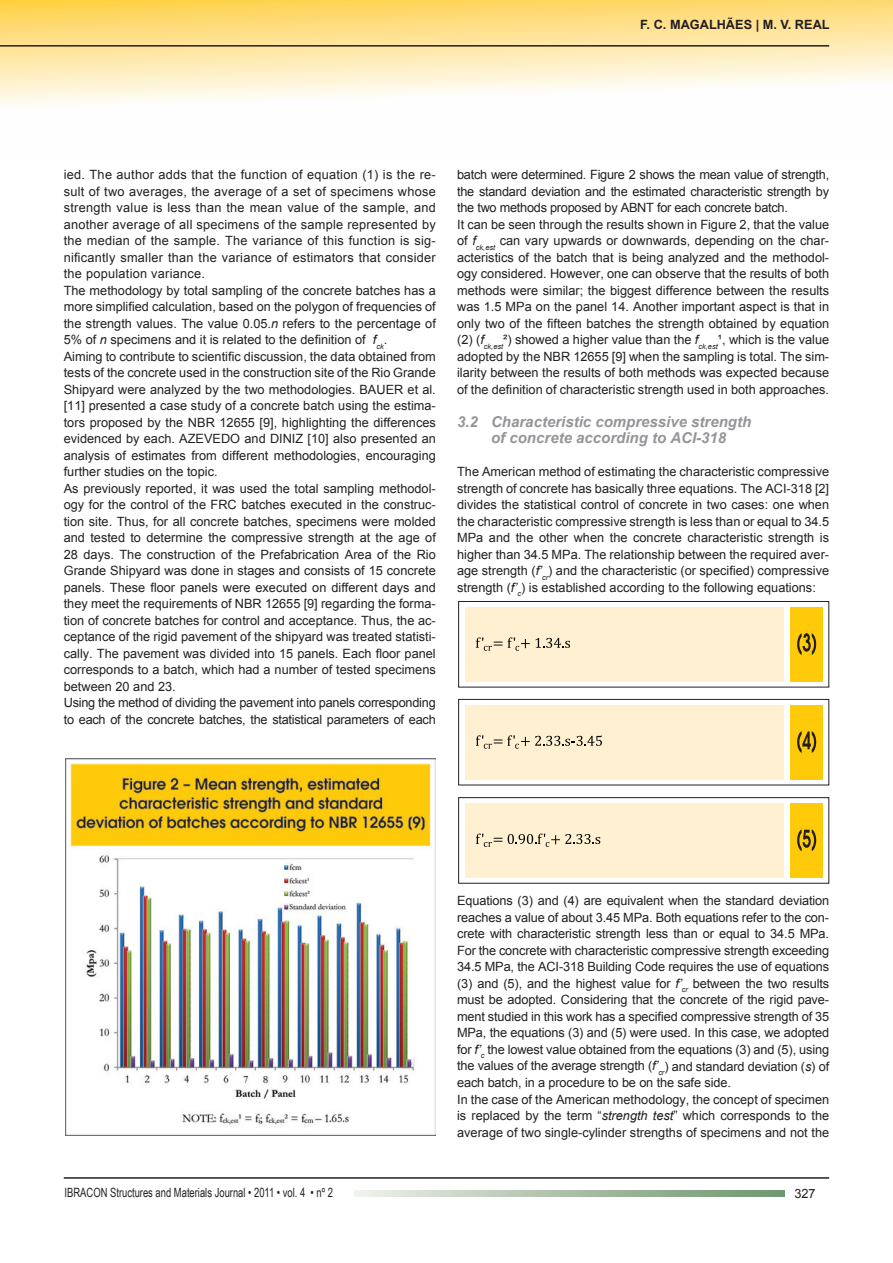
<style>
.page{position:relative;width:893px;height:1263px;background:#fff}
.page>*{position:absolute;margin:0;border:0;box-sizing:border-box;transform-origin:0 0}
.t1{font:italic 700 15px/16.5px "Arial";color:#939598;text-align:center}
.t2{font:12.75px/16.5px "Arial";color:#231f20}
.t3{font:12.75px "Arial Narrow";color:#231f20;scale:.9 1}
.t4{font:700 12.75px "Arial";color:#231f20}
.s1{font-style:italic}
</style>
<div class="page">
<svg style="left:0;top:0;width:893px;height:105px"></svg>
<hr style="left:64px;top:1177px;width:765px;height:2px;background:#231f20">
<hr style="left:0;top:45px;width:829px;height:2px;background:#231f20">
<svg style="left:354px;top:1190px;width:431px;height:6px;background:#acc0aa"></svg>
<div style="left:458px;top:601px;width:371px;height:86px;border:1px solid #231f20"></div>
<div style="left:790px;top:607px;width:32px;height:74px;background:#feca0a"></div>
<div style="left:465px;top:607px;width:318px;height:74px;background:#fef0d0"></div>
<svg style="left:797px;top:633px;width:19px;height:22px"></svg>
<svg style="left:476px;top:637px;width:26px;height:14px"></svg>
<svg style="left:508px;top:637px;width:62px;height:14px"></svg>
<div style="left:458px;top:699px;width:371px;height:86px;border:1px solid #231f20"></div>
<div style="left:790px;top:705px;width:32px;height:74px;background:#feca0a"></div>
<div style="left:465px;top:705px;width:318px;height:74px;background:#fef0d0"></div>
<svg style="left:797px;top:731px;width:19px;height:22px"></svg>
<svg style="left:476px;top:735px;width:126px;height:14px"></svg>
<div style="left:458px;top:797px;width:371px;height:87px;background:#fff;border:1px solid #231f20"></div>
<div style="left:790px;top:803px;width:32px;height:74px;background:#feca0a"></div>
<div style="left:465px;top:803px;width:318px;height:74px;background:#fef0d0"></div>
<svg style="left:797px;top:829px;width:19px;height:22px"></svg>
<svg style="left:476px;top:834px;width:26px;height:13px"></svg>
<svg style="left:508px;top:834px;width:92px;height:13px"></svg>
<img style="left:65px;top:759px;width:371px;height:376px">
<p class="t4" style="left:640px;top:16px;width:191px">F. C. MAGALHÃES | M. V. REAL</p>
<p class="t2" style="left:64px;top:167px;width:374px">ied. The author adds that the function of equation (1) is the re&shy;sult of two averages, the average of a set of specimens whose strength value is less than the mean value of the sample, and another average of all specimens of the sample represented by the median of the sample. The variance of this function is sig&shy;nificantly smaller than the variance of estimators that consider the population variance.<br>The methodology by total sampling of the concrete batches has a more simplified calculation, based on the polygon of frequencies of the strength values. The value 0.05.<span class="s1">n</span> refers to the percentage of 5% of <span class="s1">n</span> specimens and it is related to the definition of <span class="s1">f</span><sub>ck</sub>.<br>Aiming to contribute to scientific discussion, the data obtained from tests of the concrete used in the construction site of the Rio Grande Shipyard were analyzed by the two methodologies. BAUER et al. [11] presented a case study of a concrete batch using the estima&shy;tors proposed by the NBR 12655 [9], highlighting the differences evidenced by each. AZEVEDO and DINIZ [10] also presented an analysis of estimates from different methodologies, encouraging further studies on the topic.<br>As previously reported, it was used the total sampling methodol&shy;ogy for the control of the FRC batches executed in the construc&shy;tion site. Thus, for all concrete batches, specimens were molded and tested to determine the compressive strength at the age of 28 days. The construction of the Prefabrication Area of the Rio Grande Shipyard was done in stages and consists of 15 concrete panels. These floor panels were executed on different days and they meet the requirements of NBR 12655 [9] regarding the forma&shy;tion of concrete batches for control and acceptance. Thus, the ac&shy;ceptance of the rigid pavement of the shipyard was treated statisti&shy;cally. The pavement was divided into 15 panels. Each floor panel corresponds to a batch, which had a number of tested specimens between 20 and 23.<br>Using the method of dividing the pavement into panels corresponding to each of the concrete batches, the statistical parameters of each</p>
<p class="t2" style="left:457px;top:167px;width:374px">batch were determined. Figure 2 shows the mean value of strength, the standard deviation and the estimated characteristic strength by the two methods proposed by ABNT for each concrete batch.<br>It can be seen through the results shown in Figure 2, that the value of <span class="s1">f</span><sub>ck,est</sub> can vary upwards or downwards, depending on the char&shy;acteristics of the batch that is being analyzed and the methodol&shy;ogy considered. However, one can observe that the results of both methods were similar; the biggest difference between the results was 1.5 MPa on the panel 14. Another important aspect is that in only two of the fifteen batches the strength obtained by equation (2) (<span class="s1">f</span><sub>ck,est</sub>²) showed a higher value than the <span class="s1">f</span><sub>ck,est</sub>¹, which is the value adopted by the NBR 12655 [9] when the sampling is total. The sim&shy;ilarity between the results of both methods was expected because of the definition of characteristic strength used in both approaches.</p>
<p class="t1" style="left:457px;top:414px;width:296px">3.2 Characteristic compressive strength of concrete according to ACI-318</p>
<p class="t2" style="left:457px;top:464px;width:374px;text-align:justify">The American method of estimating the characteristic compressive strength of concrete has basically three equations. The ACI-318 [2] divides the statistical control of concrete in two cases: one when the characteristic compressive strength is less than or equal to 34.5<br>MPa and the other when the concrete characteristic strength is higher than 34.5 MPa. The relationship between the required aver&shy;age strength (<span class="s1">f’</span><sub>cr</sub>) and the characteristic (or specified) compressive strength (<span class="s1">f’</span><sub>c</sub>) is established according to the following equations:</p>
<p class="t2" style="left:457px;top:893px;width:374px">Equations (3) and (4) are equivalent when the standard deviation reaches a value of about 3.45 MPa. Both equations refer to the con&shy;crete with characteristic strength less than or equal to 34.5 MPa.<br>For the concrete with characteristic compressive strength exceeding 34.5 MPa, the ACI-318 Building Code requires the use of equations (3) and (5), and the highest value for <span class="s1">f’</span><sub>cr</sub> between the two results must be adopted. Considering that the concrete of the rigid pave&shy;ment studied in this work has a specified compressive strength of 35<br>MPa, the equations (3) and (5) were used. In this case, we adopted for <span class="s1">f’</span><sub>c</sub> the lowest value obtained from the equations (3) and (5), using the values of the average strength (<span class="s1">f’</span><sub>cr</sub>) and standard deviation (<span class="s1">s</span>) of each batch, in a procedure to be on the safe side.<br>In the case of the American methodology, the concept of specimen is replaced by the term “<span class="s1">strength test</span>” which corresponds to the average of two single-cylinder strengths of specimens and not the</p>
<p class="t3" style="left:65px;top:1183px;width:300px">IBRACON Structures and Materials Journal • 2011 • vol. 4 • nº 2</p>
<p class="t2" style="left:794px;top:1185px;width:23px">327</p>
</div>
